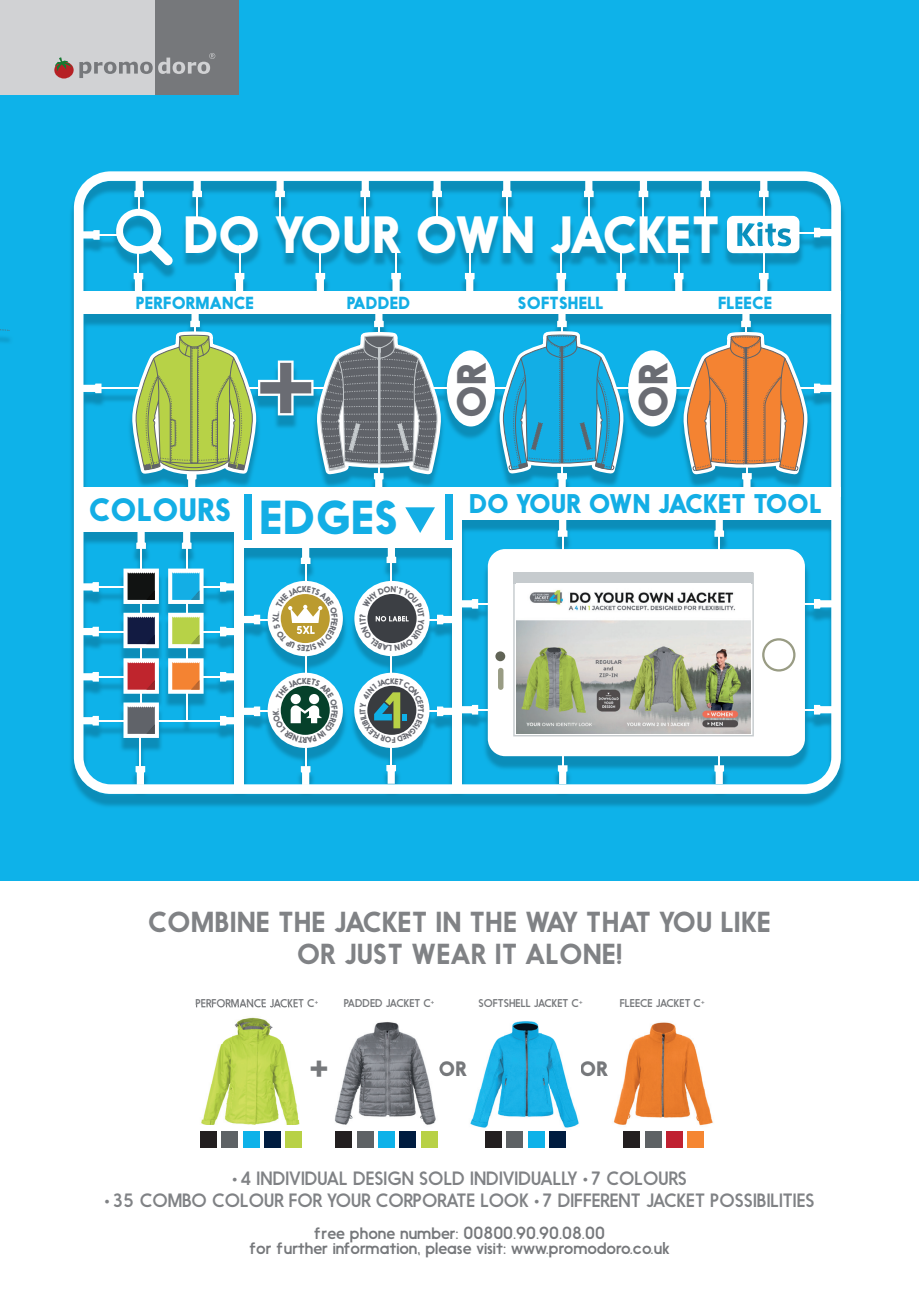
<style>
.page{position:relative;width:919px;height:1289px;background:#fff}
.page>*{position:absolute;margin:0;border:0;box-sizing:border-box;transform-origin:0 0}
.t1{font:700 48.9px "Nanami";letter-spacing:-.005em;color:#fff}
.t2{font:700 44.55px "Nanami";color:#13aee5}
.t3{font:700 38.1px "Nanami";color:#6a6c73}
.t4{font:700 32.7px "Nanami";color:#76787b}
.t5{font:700 30.3px "Nanami";color:#13aee5}
.t6{font:27px/32.4px "Nanami";color:#808285;text-align:center}
.t7{font:700 25.2px "Nanami";letter-spacing:-.015em;color:#13aee5}
.t8{font:700 19.5px "Nanami";color:#76787b}
.t9{font:18px "Nanami";color:#808285}
.t10{font:16.5px/15px "Nanami";color:#76787b;text-align:center}
.t11{font:700 16.35px "Nanami";color:#13aee5}
.t12{font:10.5px "Nanami";color:#76787b}
.t13{font:700 7.65px "Nanami";color:#6a6c73}
</style>
<div class="page">
<div style="left:0;top:0;width:918px;height:880px;background:#0eb2e9"></div>
<div style="left:0;top:0;width:155px;height:95px;background:#d1d2d4"></div>
<div style="left:155px;top:0;width:84px;height:95px;background:#76787b"></div>
<svg style="left:54px;top:57px;width:19px;height:21px"></svg>
<svg style="left:79px;top:53px;width:136px;height:25px"></svg>
<img style="left:0;top:201px;width:845px;height:606px">
<svg style="left:74px;top:171px;width:766px;height:623px"></svg>
<svg style="left:136px;top:531px;width:10px;height:18px"></svg>
<hr style="left:140px;top:547px;width:2px;height:165px;background:#fff">
<svg style="left:386px;top:547px;width:10px;height:16px"></svg>
<hr style="left:390px;top:562px;width:2px;height:22px;background:#fff">
<svg style="left:386px;top:765px;width:10px;height:18px"></svg>
<hr style="left:390px;top:726px;width:2px;height:40px;background:#fff">
<hr style="left:390px;top:640px;width:2px;height:57px;background:#fff">
<svg style="left:301px;top:766px;width:9px;height:19px"></svg>
<hr style="left:305px;top:727px;width:1px;height:40px;background:#fff">
<svg style="left:301px;top:547px;width:9px;height:17px"></svg>
<hr style="left:305px;top:563px;width:1px;height:40px;background:#fff">
<hr style="left:305px;top:632px;width:1px;height:53px;background:#fff">
<svg style="left:135px;top:766px;width:10px;height:18px"></svg>
<hr style="left:140px;top:736px;width:1px;height:31px;background:#fff">
<svg style="left:182px;top:531px;width:9px;height:18px"></svg>
<hr style="left:186px;top:547px;width:1px;height:173px;background:#fff">
<svg style="left:558px;top:519px;width:9px;height:18px"></svg>
<hr style="left:562px;top:535px;width:1px;height:35px;background:#fff">
<svg style="left:714px;top:519px;width:10px;height:30px"></svg>
<svg style="left:558px;top:765px;width:9px;height:19px"></svg>
<hr style="left:562px;top:732px;width:1px;height:34px;background:#fff">
<svg style="left:714px;top:756px;width:10px;height:28px"></svg>
<svg style="left:502px;top:178px;width:9px;height:39px"></svg>
<svg style="left:584px;top:178px;width:9px;height:39px"></svg>
<svg style="left:638px;top:178px;width:10px;height:19px"></svg>
<hr style="left:642px;top:196px;width:2px;height:21px;background:#fff">
<hr style="left:620px;top:253px;width:2px;height:21px;background:#fff">
<hr style="left:560px;top:253px;width:2px;height:21px;background:#fff">
<svg style="left:81px;top:230px;width:19px;height:10px"></svg>
<hr style="left:98px;top:234px;width:24px;height:2px;background:#fff">
<svg style="left:813px;top:599px;width:19px;height:9px"></svg>
<hr style="left:777px;top:603px;width:38px;height:1px;background:#fff">
<hr style="left:406px;top:710px;width:32px;height:2px;background:#fff">
<hr style="left:259px;top:710px;width:28px;height:2px;background:#fff">
<svg style="left:80px;top:716px;width:19px;height:9px"></svg>
<hr style="left:98px;top:720px;width:31px;height:1px;background:#fff">
<svg style="left:80px;top:672px;width:19px;height:9px"></svg>
<hr style="left:98px;top:676px;width:31px;height:1px;background:#fff">
<svg style="left:80px;top:626px;width:19px;height:10px"></svg>
<hr style="left:98px;top:631px;width:31px;height:1px;background:#fff">
<svg style="left:80px;top:582px;width:19px;height:9px"></svg>
<hr style="left:98px;top:586px;width:31px;height:1px;background:#fff">
<svg style="left:220px;top:706px;width:40px;height:19px"></svg>
<hr style="left:156px;top:720px;width:65px;height:1px;background:#fff">
<svg style="left:220px;top:672px;width:15px;height:9px"></svg>
<hr style="left:190px;top:676px;width:31px;height:1px;background:#fff">
<hr style="left:190px;top:631px;width:31px;height:1px;background:#fff">
<hr style="left:190px;top:586px;width:31px;height:1px;background:#fff">
<hr style="left:477px;top:603px;width:37px;height:1px;background:#fff">
<svg style="left:813px;top:705px;width:19px;height:9px"></svg>
<hr style="left:777px;top:709px;width:38px;height:1px;background:#fff">
<svg style="left:437px;top:705px;width:41px;height:11px"></svg>
<hr style="left:477px;top:709px;width:37px;height:1px;background:#fff">
<hr style="left:491px;top:387px;width:22px;height:2px;background:#fff">
<svg style="left:83px;top:383px;width:18px;height:10px"></svg>
<hr style="left:100px;top:387px;width:40px;height:2px;background:#fff">
<div style="left:74px;top:291px;width:766px;height:22px;background:#fff"></div>
<div style="left:74px;top:487px;width:766px;height:9px;background:#fff"></div>
<div style="left:453px;top:491px;width:9px;height:295px;background:#fff"></div>
<div style="left:235px;top:497px;width:9px;height:289px;background:#fff"></div>
<svg style="left:123px;top:568px;width:36px;height:36px"></svg>
<svg style="left:123px;top:612px;width:36px;height:36px"></svg>
<svg style="left:168px;top:568px;width:35px;height:36px"></svg>
<svg style="left:168px;top:612px;width:35px;height:36px"></svg>
<svg style="left:123px;top:658px;width:36px;height:35px"></svg>
<svg style="left:123px;top:702px;width:36px;height:36px"></svg>
<svg style="left:168px;top:658px;width:35px;height:35px"></svg>
<svg style="left:503px;top:265px;width:144px;height:222px"></svg>
<svg style="left:0;top:329px;width:10px;height:2px"></svg>
<div style="left:267px;top:581px;width:76px;height:75px;background:#fff;border-radius:50%"></div>
<svg style="left:267px;top:672px;width:76px;height:76px"></svg>
<div style="left:354px;top:581px;width:75px;height:75px;background:#fff;border-radius:50%"></div>
<div style="left:354px;top:672px;width:75px;height:76px;background:#fff;border-radius:50%"></div>
<div style="left:488px;top:549px;width:316px;height:207px;background:#fff;border-radius:17px"></div>
<svg style="left:513px;top:572px;width:240px;height:164px"></svg>
<div style="left:495px;top:651px;width:10px;height:10px;background:#616456;border-radius:50%"></div>
<div style="left:498px;top:668px;width:5px;height:22px;background:#999c84;border-radius:3px"></div>
<svg style="left:762px;top:638px;width:33px;height:33px"></svg>
<div style="left:764px;top:640px;width:29px;height:29px;background:#fff;border-radius:50%"></div>
<svg style="left:654px;top:178px;width:178px;height:309px"></svg>
<svg style="left:114px;top:178px;width:378px;height:309px"></svg>
<div style="left:628px;top:350px;width:48px;height:76px;background:#fff;border-radius:50%"></div>
<div style="left:447px;top:350px;width:48px;height:76px;background:#fff;border-radius:50%"></div>
<div style="left:239px;top:494px;width:216px;height:53px;background:#fff"></div>
<div style="left:460px;top:494px;width:371px;height:25px;background:#fff"></div>
<div style="left:79px;top:494px;width:161px;height:37px;background:#fff"></div>
<div style="left:444px;top:494px;width:8px;height:45px;background:#13aee5"></div>
<div style="left:244px;top:494px;width:8px;height:45px;background:#13aee5"></div>
<svg style="left:405px;top:507px;width:30px;height:26px"></svg>
<img style="left:516px;top:584px;width:234px;height:149px">
<div style="left:243px;top:1131px;width:16px;height:16px;background:#0eb2e9"></div>
<div style="left:264px;top:1131px;width:16px;height:16px;background:#001c40"></div>
<div style="left:285px;top:1131px;width:16px;height:16px;background:#b8d146"></div>
<div style="left:200px;top:1131px;width:16px;height:16px;background:#231f20"></div>
<div style="left:222px;top:1131px;width:16px;height:16px;background:#5e6265"></div>
<img style="left:334px;top:1022px;width:102px;height:103px">
<svg style="left:439px;top:1064px;width:2px;height:9px"></svg>
<div style="left:378px;top:1131px;width:16px;height:16px;background:#0eb2e9"></div>
<div style="left:400px;top:1131px;width:16px;height:16px;background:#001c40"></div>
<div style="left:421px;top:1131px;width:16px;height:16px;background:#b8d146"></div>
<div style="left:336px;top:1131px;width:16px;height:16px;background:#231f20"></div>
<div style="left:357px;top:1131px;width:16px;height:16px;background:#5e6265"></div>
<img style="left:470px;top:1021px;width:109px;height:107px">
<div style="left:528px;top:1131px;width:16px;height:16px;background:#0eb2e9"></div>
<div style="left:549px;top:1131px;width:16px;height:16px;background:#001c40"></div>
<div style="left:485px;top:1131px;width:16px;height:16px;background:#231f20"></div>
<div style="left:506px;top:1131px;width:16px;height:16px;background:#5e6265"></div>
<img style="left:613px;top:1022px;width:100px;height:104px">
<div style="left:666px;top:1131px;width:16px;height:16px;background:#c02131"></div>
<div style="left:687px;top:1131px;width:16px;height:16px;background:#f58632"></div>
<div style="left:623px;top:1131px;width:16px;height:16px;background:#231f20"></div>
<div style="left:645px;top:1131px;width:16px;height:16px;background:#5e6265"></div>
<img style="left:196px;top:1007px;width:36px;height:117px">
<img style="left:232px;top:1007px;width:70px;height:117px">
<img style="left:196px;top:1005px;width:106px;height:2px">
<svg style="left:220px;top:582px;width:118px;height:69px"></svg>
<svg style="left:273px;top:678px;width:65px;height:64px;background:#9cbab6"></svg>
<svg style="left:359px;top:586px;width:119px;height:65px"></svg>
<svg style="left:359px;top:678px;width:65px;height:64px"></svg>
<h1 class="t1" style="left:184px;top:205px;width:538px">DO YOUR OWN JACKET</h1>
<p class="t11" style="left:136px;top:293px;width:120px">PERFORMANCE</p>
<p class="t11" style="left:347px;top:293px;width:65px">PADDED</p>
<p class="t11" style="left:518px;top:293px;width:87px">SOFTSHELL</p>
<p class="t11" style="left:718px;top:293px;width:56px">FLEECE</p>
<h3 class="t5" style="left:89px;top:491px;width:144px">COLOURS</h3>
<h2 class="t2" style="left:259px;top:491px;width:140px">EDGES</h2>
<h3 class="t3" style="left:448px;top:418px;width:57px;rotate:-90deg">OR</h3>
<h3 class="t3" style="left:630px;top:418px;width:57px;rotate:-90deg">OR</h3>
<h3 class="t7" style="left:469px;top:488px;width:354px">DO YOUR OWN JACKET TOOL</h3>
<p class="t13" style="left:358px;top:712px;width:6px;rotate:-90deg">T</p>
<h3 class="t6" style="left:148px;top:905px;width:624px">COMBINE THE JACKET IN THE WAY THAT YOU LIKE<br>OR JUST WEAR IT ALONE!</h3>
<p class="t12" style="left:195px;top:997px;width:124px">PERFORMANCE JACKET C<sup>+</sup></p>
<p class="t12" style="left:344px;top:997px;width:92px">PADDED JACKET C<sup>+</sup></p>
<p class="t12" style="left:478px;top:997px;width:106px">SOFTSHELL JACKET C<sup>+</sup></p>
<p class="t12" style="left:619px;top:997px;width:86px">FLEECE JACKET C<sup>+</sup></p>
<h3 class="t4" style="left:309px;top:1044px;width:21px">+</h3>
<p class="t8" style="left:438px;top:1056px;width:30px">OR</p>
<p class="t8" style="left:579px;top:1056px;width:30px">OR</p>
<p class="t9" style="left:232px;top:1167px;width:456px">• 4 INDIVIDUAL DESIGN SOLD INDIVIDUALLY • 7 COLOURS</p>
<p class="t9" style="left:104px;top:1189px;width:711px">• 35 COMBO COLOUR FOR YOUR CORPORATE LOOK • 7 DIFFERENT JACKET POSSIBILITIES</p>
<p class="t10" style="left:249px;top:1225px;width:421px">free phone number: 00800.90.90.08.00<br>for further information, please visit: www.promodoro.co.uk</p>
</div>
